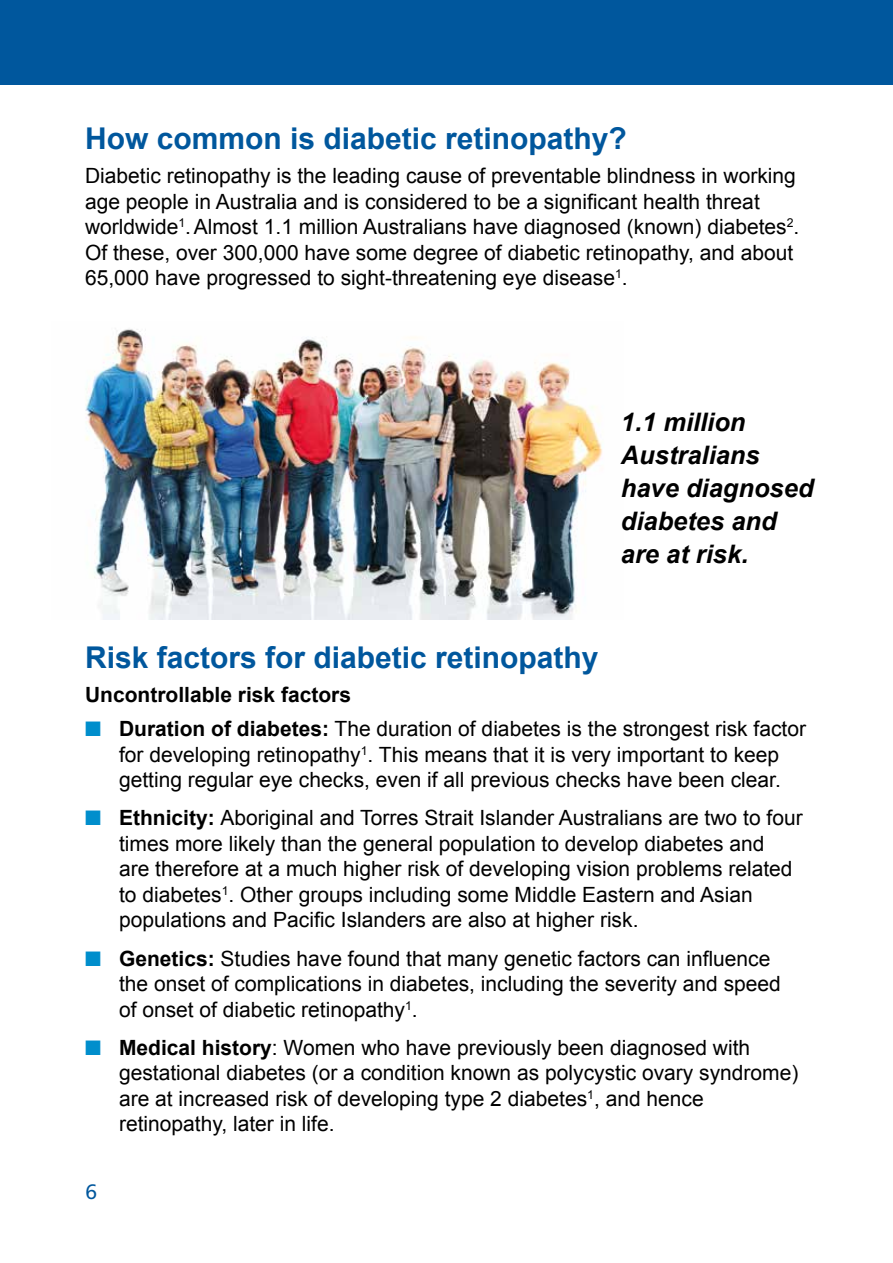
<style>
.page{position:relative;width:893px;height:1263px;background:#fff}
.page>*{position:absolute;margin:0;border:0;box-sizing:border-box;transform-origin:0 0}
.t1{font:700 30px "Arial";color:#00579d}
.t2{font:italic 700 25.5px/33px "Arial";color:#000}
.t3{font:21px/25.5px "Arial";color:#000}
.t4{font:700 21px "Arial";color:#000}
.t5{font:21px "Humanist 777 BT Roman B";color:#00579d}
.s1{color:#008ecc}
.s2{font-weight:700}
</style>
<div class="page">
<div style="left:0;top:0;width:893px;height:85px;background:#00579d"></div>
<img style="left:85px;top:329px;width:517px;height:290px">
<h1 class="t1" style="left:85px;top:119px;width:543px">How common is diabetic retinopathy?</h1>
<p class="t3" style="left:85px;top:164px;width:716px">Diabetic retinopathy is the leading cause of preventable blindness in working age people in Australia and is considered to be a significant health threat worldwide<sup>1</sup>.Almost 1.1 million Australians have diagnosed (known) diabetes<sup>2</sup>.<br>Of these, over 300,000 have some degree of diabetic retinopathy, and about 65,000 have progressed to sight-threatening eye disease<sup>1</sup>.</p>
<p class="t2" style="left:621px;top:406px;width:194px">1.1 million<br>Australians have diagnosed diabetes and are at risk.</p>
<h1 class="t1" style="left:85px;top:637px;width:515px">Risk factors for diabetic retinopathy</h1>
<p class="t4" style="left:85px;top:681px;width:268px">Uncontrollable risk factors</p>
<p class="t3" style="left:85px;top:716px;width:723px;text-align:center"><span class="s1">■</span> <span class="s2">Duration of diabetes:</span> The duration of diabetes is the strongest risk factor for developing retinopathy<sup>1</sup>. This means that it is very important to keep getting regular eye checks, even if all previous checks have been clear.</p>
<p class="t3" style="left:119px;top:805px;width:685px;text-indent:-34px"><span class="s1">■</span> <span class="s2">Ethnicity:</span> Aboriginal and Torres Strait Islander Australians are two to four times more likely than the general population to develop diabetes and<br>are therefore at a much higher risk of developing vision problems related to diabetes<sup>1</sup>. Other groups including some Middle Eastern and Asian populations and Pacific Islanders are also at higher risk.</p>
<p class="t3" style="left:119px;top:946px;width:663px;text-indent:-34px"><span class="s1">■</span> <span class="s2">Genetics:</span> Studies have found that many genetic factors can influence the onset of complications in diabetes, including the severity and speed of onset of diabetic retinopathy<sup>1</sup>.</p>
<p class="t3" style="left:119px;top:1035px;width:681px;text-indent:-34px"><span class="s1">■</span> <span class="s2">Medical history</span>: Women who have previously been diagnosed with gestational diabetes (or a condition known as polycystic ovary syndrome) are at increased risk of developing type 2 diabetes<sup>1</sup>, and hence retinopathy, later in life.</p>
<p class="t5" style="left:85px;top:1179px;width:14px">6</p>
</div>
